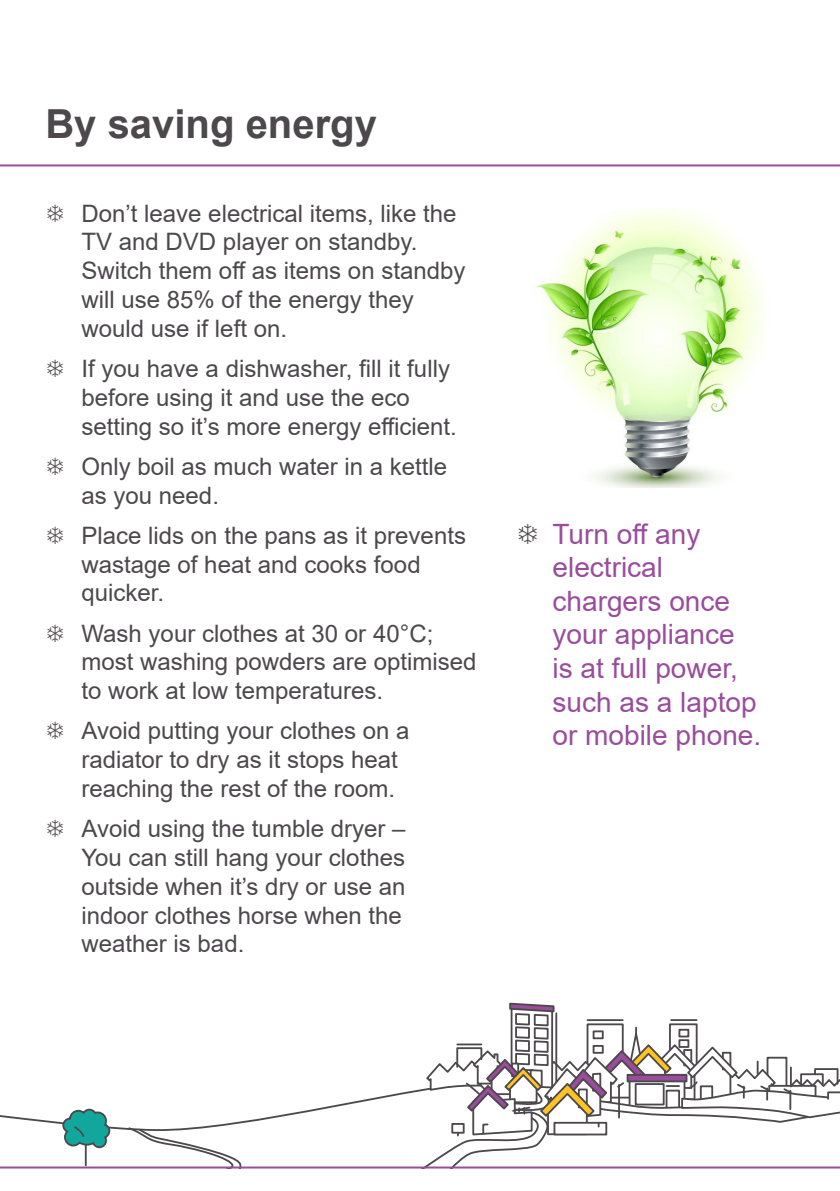
<style>
.page{position:relative;width:840px;height:1191px;background:#fff}
.page>*{position:absolute;margin:0;border:0;box-sizing:border-box;transform-origin:0 0}
.t1{font:700 40px "Arial";color:#4c484b}
.t2{font:28px/33.6px "Arial";color:#9a4c9d}
.t3{font:24px/28.8px "Arial";color:#4c484b}
</style>
<div class="page">
<svg style="left:0;top:1093px;width:397px;height:37px"></svg>
<svg style="left:397px;top:1002px;width:442px;height:164px"></svg>
<svg style="left:61px;top:1107px;width:50px;height:59px"></svg>
<svg style="left:127px;top:1125px;width:115px;height:41px"></svg>
<hr style="left:0;top:1166px;width:839px;height:2px;background:#9a4c9d">
<img style="left:535px;top:209px;width:229px;height:279px">
<hr style="left:0;top:164px;width:839px;height:2px;background:#9a4c9d">
<p class="t1" style="left:45px;top:96px;width:333px">By saving energy</p>
<p class="t3" style="left:81px;top:199px;width:385px">Don’t leave electrical items, like the<br>TV and DVD player on standby.<br>Switch them off as items on standby will use 85% of the energy they would use if left on.</p>
<p class="t3" style="left:81px;top:354px;width:377px">If you have a dishwasher, fill it fully before using it and use the eco setting so it’s more energy efficient.</p>
<p class="t3" style="left:81px;top:452px;width:367px">Only boil as much water in a kettle as you need.</p>
<p class="t3" style="left:81px;top:521px;width:386px">Place lids on the pans as it prevents wastage of heat and cooks food quicker.</p>
<p class="t3" style="left:81px;top:618px;width:396px">Wash your clothes at 30 or 40°C; most washing powders are optimised to work at low temperatures.</p>
<p class="t3" style="left:81px;top:716px;width:329px">Avoid putting your clothes on a radiator to dry as it stops heat reaching the rest of the room.</p>
<p class="t3" style="left:81px;top:814px;width:325px">Avoid using the tumble dryer –<br>You can still hang your clothes outside when it’s dry or use an indoor clothes horse when the weather is bad.</p>
<p class="t2" style="left:552px;top:517px;width:210px">Turn off any electrical chargers once your appliance is at full power, such as a laptop or mobile phone.</p>
</div>
